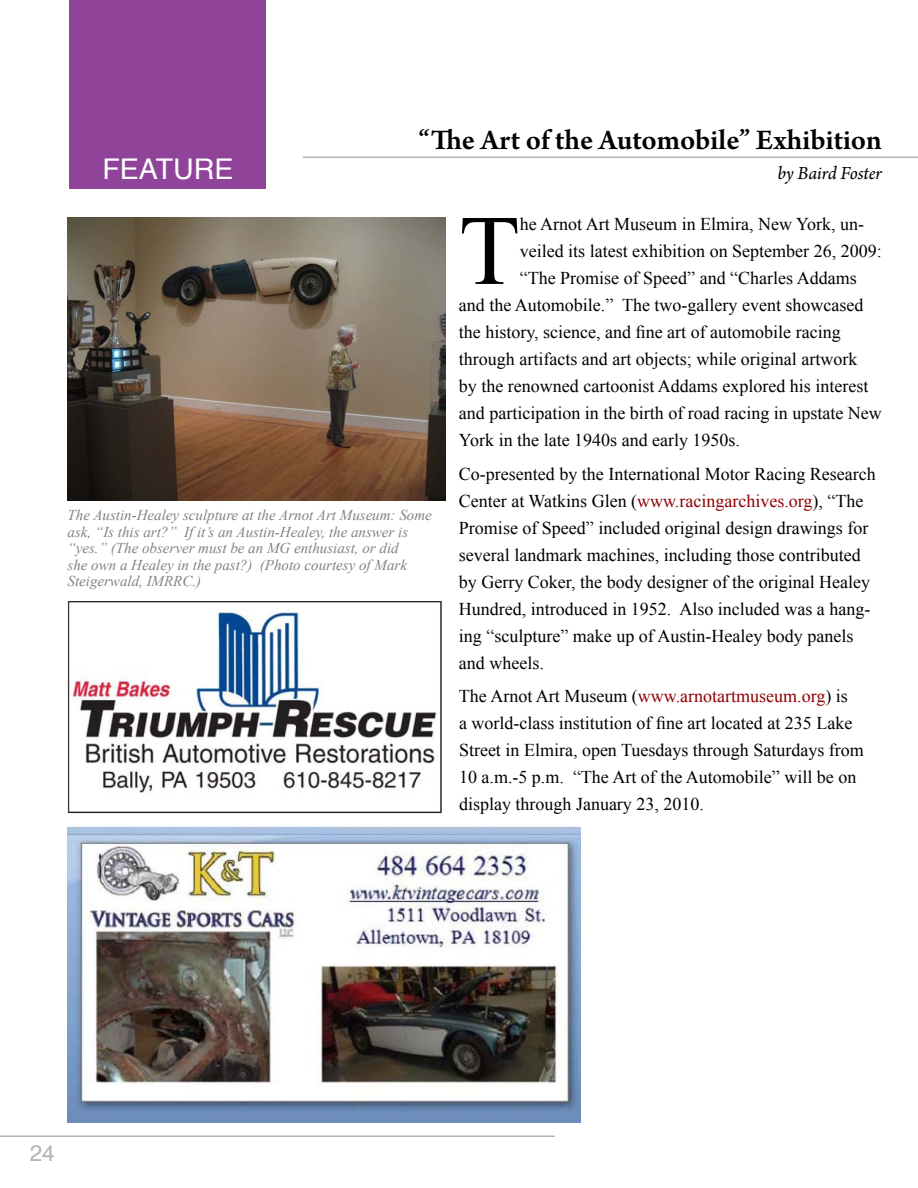
<style>
.page{position:relative;width:918px;height:1188px;background:#fff}
.page>*{position:absolute;margin:0;border:0;box-sizing:border-box;transform-origin:0 0}
.t1{font:99.6px "Times New Roman";color:#000}
.t2{font:600 30px "Arno Pro";letter-spacing:.01em;color:#000}
.t3{font:28.5px "Helvetica";color:#fff}
.t4{font:22.5px "Helvetica";color:#b1b4b6}
.t5{font:italic 19.5px "Arno Pro";letter-spacing:-.005em;color:#000}
.t6{font:18px/27px "Times New Roman";color:#000}
.t7{font:italic 15px/16.5px "Times New Roman";color:#808285}
.s1{color:#8f0000}
</style>
<div class="page">
<hr style="left:303px;top:157px;width:615px;height:1px;background:#b1b4b6">
<hr style="left:0;top:1136px;width:555px;height:1px;background:#b1b4b6">
<div style="left:70px;top:0;width:196px;height:189px;background:#8f449a"></div>
<img style="left:68px;top:217px;width:378px;height:284px">
<img style="left:68px;top:601px;width:374px;height:213px">
<img style="left:68px;top:826px;width:512px;height:297px">
<h3 class="t3" style="left:103px;top:147px;width:132px">FEATURE</h3>
<h2 class="t2" style="left:419px;top:123px;width:465px">“The Art of the Automobile” Exhibition</h2>
<p class="t5" style="left:777px;top:162px;width:106px">by Baird Foster</p>
<p class="t7" style="left:68px;top:507px;width:366px">The Austin-Healey sculpture at the Arnot Art Museum: Some ask, “Is this art?” If it’s an Austin-Healey, the answer is “yes.” (The observer must be an MG enthusiast, or did<br>she own a Healey in the past?) (Photo courtesy of Mark Steigerwald, IMRRC.)</p>
<h1 class="t1" style="left:459px;top:193px;width:62px">T</h1>
<p class="t6" style="left:520px;top:210px;width:346px">he Arnot Art Museum in Elmira, New York, un-</p>
<p class="t6" style="left:520px;top:237px;width:363px">veiled its latest exhibition on September 26, 2009:</p>
<p class="t6" style="left:520px;top:264px;width:338px">“The Promise of Speed” and “Charles Addams</p>
<p class="t6" style="left:459px;top:291px;width:406px">and the Automobile.” The two-gallery event showcased</p>
<p class="t6" style="left:459px;top:318px;width:383px">the history, science, and fine art of automobile racing</p>
<p class="t6" style="left:459px;top:345px;width:400px">through artifacts and art objects; while original artwork</p>
<p class="t6" style="left:459px;top:372px;width:411px">by the renowned cartoonist Addams explored his interest</p>
<p class="t6" style="left:459px;top:399px;width:424px">and participation in the birth of road racing in upstate New</p>
<p class="t6" style="left:459px;top:426px;width:283px">York in the late 1940s and early 1950s.</p>
<p class="t6" style="left:459px;top:460px;width:418px">Co-presented by the International Motor Racing Research Center at Watkins Glen (<span class="s1">www.racingarchives.org</span>), “The Promise of Speed” included original design drawings for several landmark machines, including those contributed by Gerry Coker, the body designer of the original Healey Hundred, introduced in 1952. Also included was a hang&shy;ing “sculpture” make up of Austin-Healey body panels and wheels.</p>
<p class="t6" style="left:459px;top:683px;width:406px">The Arnot Art Museum (<span class="s1">www.arnotartmuseum.org</span>) is<br>a world-class institution of fine art located at 235 Lake Street in Elmira, open Tuesdays through Saturdays from 10 a.m.-5 p.m. “The Art of the Automobile” will be on display through January 23, 2010.</p>
<p class="t4" style="left:30px;top:1136px;width:27px">24</p>
</div>
